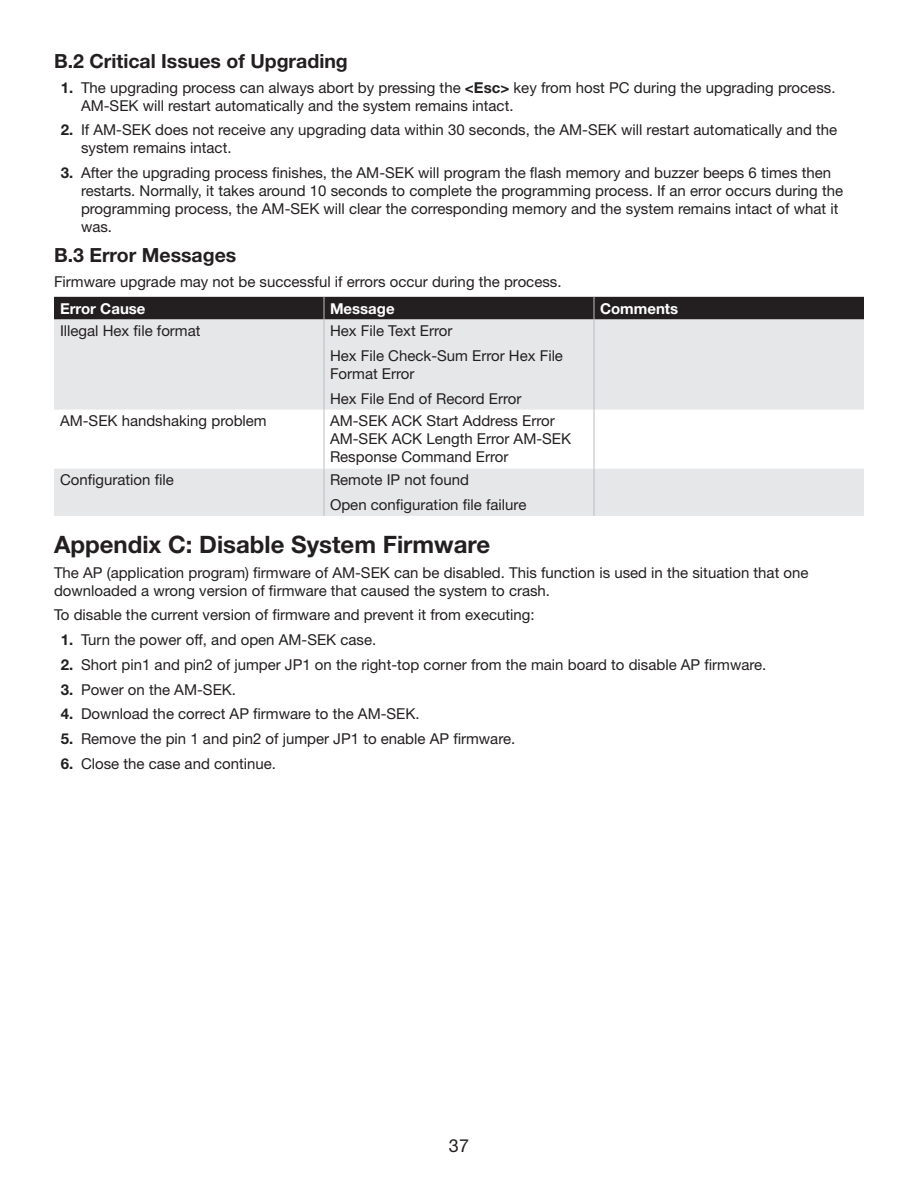
<style>
.page{position:relative;width:918px;height:1188px;background:#fff}
.page>*{position:absolute;margin:0;border:0;box-sizing:border-box;transform-origin:0 0}
.t1{font:700 24px "Helvetica Neue LT Std";color:#231f20}
.t2{font:700 19.5px "Helvetica Neue LT Std";color:#231f20}
.t3{font:18px "Helvetica Neue LT Std";color:#231f20}
.t4{font:15px/18px "Helvetica Neue LT Std";color:#231f20}
.t5{font:700 15px "Helvetica Neue LT Std";color:#fff}
.s1{font-weight:700}
</style>
<div class="page">
<div style="left:54px;top:320px;width:810px;height:196px;background:#e6e7e9"></div>
<svg style="left:54px;top:410px;width:810px;height:58px"></svg>
<div style="left:54px;top:297px;width:810px;height:23px;background:#231f20"></div>
<hr style="left:324px;top:320px;width:1px;height:90px;background:#bcbdc0">
<hr style="left:594px;top:320px;width:1px;height:90px;background:#bcbdc0">
<hr style="left:324px;top:410px;width:1px;height:58px;background:#bcbdc0">
<hr style="left:594px;top:410px;width:1px;height:58px;background:#bcbdc0">
<hr style="left:324px;top:468px;width:1px;height:48px;background:#bcbdc0">
<hr style="left:594px;top:468px;width:1px;height:48px;background:#bcbdc0">
<h2 class="t2" style="left:54px;top:49px;width:295px">B.2 Critical Issues of Upgrading</h2>
<p class="t4" style="left:81px;top:78px;width:756px;text-indent:-20px"><span class="s1">1.</span> The upgrading process can always abort by pressing the <span class="s1">&lt;Esc&gt;</span> key from host PC during the upgrading process.<br>AM-SEK will restart automatically and the system remains intact.</p>
<p class="t4" style="left:81px;top:121px;width:758px;text-indent:-20px"><span class="s1">2.</span> If AM-SEK does not receive any upgrading data within 30 seconds, the AM-SEK will restart automatically and the system remains intact.</p>
<p class="t4" style="left:81px;top:164px;width:764px;text-indent:-20px"><span class="s1">3.</span> After the upgrading process finishes, the AM-SEK will program the flash memory and buzzer beeps 6 times then restarts. Normally, it takes around 10 seconds to complete the programming process. If an error occurs during the programming process, the AM-SEK will clear the corresponding memory and the system remains intact of what it was.</p>
<h2 class="t2" style="left:54px;top:243px;width:184px">B.3 Error Messages</h2>
<p class="t4" style="left:54px;top:273px;width:509px">Firmware upgrade may not be successful if errors occur during the process.</p>
<p class="t5" style="left:60px;top:299px;width:87px">Error Cause</p>
<p class="t5" style="left:330px;top:299px;width:66px">Message</p>
<p class="t5" style="left:600px;top:299px;width:80px">Comments</p>
<p class="t4" style="left:60px;top:322px;width:142px">Illegal Hex file format</p>
<p class="t4" style="left:330px;top:318px;width:235px;line-height:24.8px">Hex File Text Error<br>Hex File Check-Sum Error Hex File</p>
<p class="t4" style="left:330px;top:361px;width:193px;line-height:24.8px">Format Error<br>Hex File End of Record Error</p>
<p class="t4" style="left:60px;top:412px;width:208px">AM-SEK handshaking problem</p>
<p class="t4" style="left:330px;top:412px;width:243px">AM-SEK ACK Start Address Error<br>AM-SEK ACK Length Error AM-SEK<br>Response Command Error</p>
<p class="t4" style="left:60px;top:471px;width:115px">Configuration file</p>
<p class="t4" style="left:330px;top:467px;width:198px;line-height:24.8px">Remote IP not found<br>Open configuration file failure</p>
<h1 class="t1" style="left:54px;top:529px;width:438px">Appendix C: Disable System Firmware</h1>
<p class="t4" style="left:54px;top:563px;width:756px">The AP (application program) firmware of AM-SEK can be disabled. This function is used in the situation that one downloaded a wrong version of firmware that caused the system to crash.</p>
<p class="t4" style="left:54px;top:606px;width:482px">To disable the current version of firmware and prevent it from executing:</p>
<p class="t4" style="left:61px;top:631px;width:317px"><span class="s1">1.</span> Turn the power off, and open AM-SEK case.</p>
<p class="t4" style="left:61px;top:655px;width:707px"><span class="s1">2.</span> Short pin1 and pin2 of jumper JP1 on the right-top corner from the main board to disable AP firmware.</p>
<p class="t4" style="left:61px;top:680px;width:177px"><span class="s1">3.</span> Power on the AM-SEK.</p>
<p class="t4" style="left:61px;top:705px;width:360px"><span class="s1">4.</span> Download the correct AP firmware to the AM-SEK.</p>
<p class="t4" style="left:61px;top:730px;width:456px"><span class="s1">5.</span> Remove the pin 1 and pin2 of jumper JP1 to enable AP firmware.</p>
<p class="t4" style="left:61px;top:754px;width:217px"><span class="s1">6.</span> Close the case and continue.</p>
<p class="t3" style="left:449px;top:1135px;width:22px">37</p>
</div>
